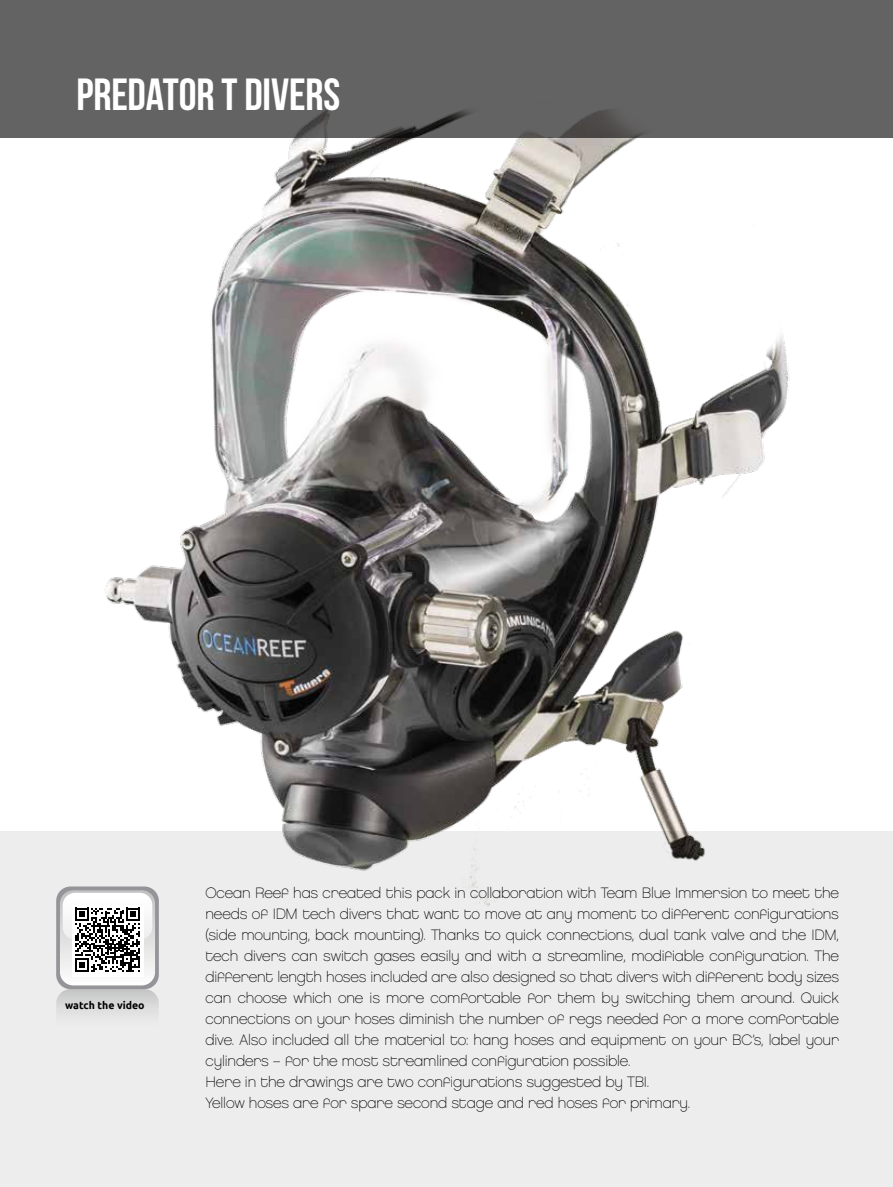
<style>
.page{position:relative;width:893px;height:1187px;background:#fff}
.page>*{position:absolute;margin:0;border:0;box-sizing:border-box;transform-origin:0 0}
.t1{font:45px "Bebas Neue";letter-spacing:-.005em;color:#fff}
.t2{font:15px/21px "Chalet Paris Nineteen Eighty";letter-spacing:-.01em;color:#000}
.t3{font:700 10.5px "Ubuntu";color:#000}
</style>
<div class="page">
<img style="left:92px;top:137px;width:709px;height:694px">
<div style="left:0;top:831px;width:893px;height:355px;background:#ededed"></div>
<div style="left:56px;top:886px;width:103px;height:103px;background:#949499;border-radius:14px"></div>
<div style="left:56px;top:989px;width:103px;height:44px;background:linear-gradient(to bottom,#cacac9,#f2f2f2)"></div>
<svg style="left:60px;top:890px;width:95px;height:95px;background:#b9b9b9"></svg>
<div style="left:0;top:0;width:893px;height:137px;background:#646363"></div>
<h1 class="t1" style="left:77px;top:70px;width:265px">PREDATOR T DIVERS</h1>
<p class="t3" style="left:65px;top:999px;width:81px">watch the video</p>
<p class="t2" style="left:206px;top:882px;width:635px">Ocean Reef has created this pack in collaboration with Team Blue Immersion to meet the needs of IDM tech divers that want to move at any moment to different configurations (side mounting, back mounting). Thanks to quick connections, dual tank valve and the IDM, tech divers can switch gases easily and with a streamline, modifiable configuration. The different length hoses included are also designed so that divers with different body sizes can choose which one is more comfortable for them by switching them around. Quick connections on your hoses diminish the number of regs needed for a more comfortable dive. Also included all the material to: hang hoses and equipment on your BC’s, label your cylinders – for the most streamlined configuration possible.<br>Here in the drawings are two configurations suggested by TBI.<br>Yellow hoses are for spare second stage and red hoses for primary.</p>
</div>
